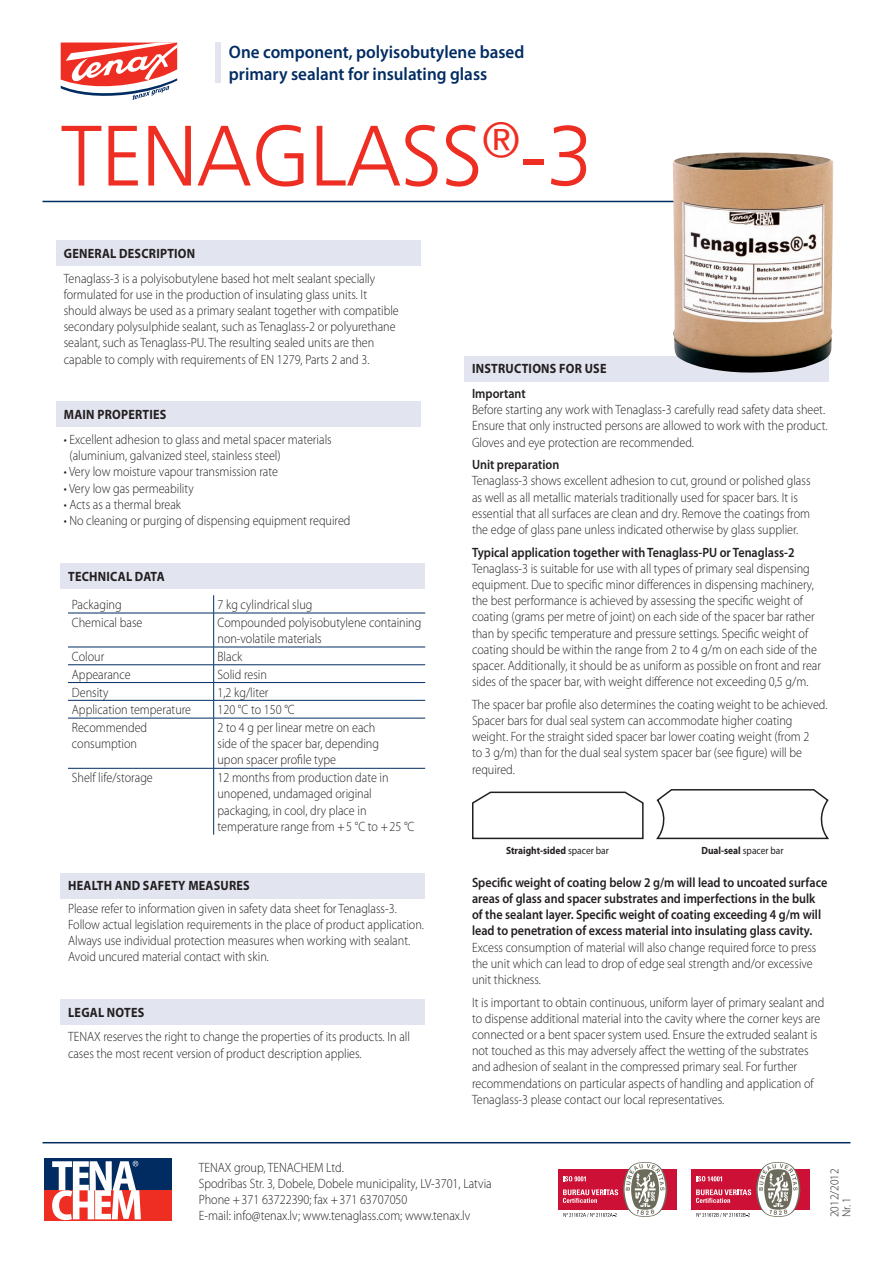
<style>
.page{position:relative;width:893px;height:1263px;background:#fff}
.page>*{position:absolute;margin:0;border:0;box-sizing:border-box;transform-origin:0 0}
.t1{font:300 85.5px "Frutiger";color:#ee2e22}
.t2{font:600 18px/21.6px "Myriad Pro";color:#002c62;scale:.95 1}
.t3{font:300 13.5px/16.2px "Myriad Pro";color:#231f20;scale:.9 1}
.t4{font:600 13.5px/16.2px "Myriad Pro";color:#231f20;scale:.9 1}
.t5{font:700 13.5px "Myriad Pro";letter-spacing:.02em;color:#231f20;scale:.9 1}
.t6{font:300 12px/12px "Myriad Pro";color:#231f20;scale:.95 1}
.t7{font:700 10.5px "Myriad Pro";color:#231f20;scale:.9 1}
.s1{font-weight:400}
</style>
<div class="page">
<svg style="left:61px;top:43px;width:116px;height:57px"></svg>
<hr style="left:43px;top:1142px;width:807px;height:1px;background:#002c62">
<div style="left:558px;top:1169px;width:119px;height:41px;background:#cd1136"></div>
<svg style="left:563px;top:1162px;width:104px;height:55px"></svg>
<div style="left:691px;top:1169px;width:119px;height:41px;background:#cd1136"></div>
<svg style="left:696px;top:1162px;width:104px;height:55px"></svg>
<div style="left:44px;top:1158px;width:128px;height:32px;background:#002c62"></div>
<div style="left:44px;top:1190px;width:128px;height:31px;background:#ee2e22"></div>
<svg style="left:52px;top:1161px;width:89px;height:59px"></svg>
<hr style="left:43px;top:201px;width:786px;height:1px;background:#002c62">
<div style="left:215px;top:43px;width:6px;height:40px;background:#e2e5f0"></div>
<div style="left:56px;top:402px;width:365px;height:25px;background:#e2e5f0"></div>
<div style="left:464px;top:356px;width:365px;height:25px;background:#e2e5f0"></div>
<svg style="left:472px;top:791px;width:172px;height:49px"></svg>
<svg style="left:656px;top:789px;width:173px;height:51px"></svg>
<div style="left:61px;top:873px;width:364px;height:25px;background:#e2e5f0"></div>
<div style="left:61px;top:999px;width:364px;height:26px;background:#e2e5f0"></div>
<div style="left:61px;top:563px;width:364px;height:26px;background:#e2e5f0"></div>
<svg style="left:213px;top:595px;width:1px;height:18px"></svg>
<hr style="left:68px;top:613px;width:146px;height:1px;background:#002c62">
<hr style="left:214px;top:613px;width:211px;height:1px;background:#002c62">
<hr style="left:213px;top:613px;width:1px;height:34px;background:#002c62">
<hr style="left:68px;top:647px;width:146px;height:1px;background:#002c62">
<hr style="left:214px;top:647px;width:211px;height:1px;background:#002c62">
<hr style="left:68px;top:664px;width:146px;height:1px;background:#002c62">
<hr style="left:214px;top:664px;width:211px;height:1px;background:#002c62">
<hr style="left:68px;top:682px;width:146px;height:1px;background:#002c62">
<hr style="left:214px;top:682px;width:211px;height:1px;background:#002c62">
<hr style="left:68px;top:700px;width:146px;height:1px;background:#002c62">
<hr style="left:214px;top:700px;width:211px;height:1px;background:#002c62">
<svg style="left:213px;top:647px;width:1px;height:71px"></svg>
<hr style="left:68px;top:718px;width:146px;height:1px;background:#002c62">
<hr style="left:214px;top:718px;width:211px;height:1px;background:#002c62">
<hr style="left:213px;top:718px;width:1px;height:50px;background:#002c62">
<hr style="left:68px;top:768px;width:146px;height:1px;background:#002c62">
<hr style="left:214px;top:768px;width:211px;height:1px;background:#002c62">
<hr style="left:213px;top:768px;width:1px;height:67px;background:#002c62">
<img style="left:673px;top:153px;width:161px;height:220px">
<div style="left:56px;top:240px;width:365px;height:26px;background:#e2e5f0"></div>
<h2 class="t2" style="left:229px;top:41px;width:312px">One component, polyisobutylene based primary sealant for insulating glass</h2>
<h1 class="t1" style="left:61px;top:106px;width:88px">TENAGLASS</h1>
<h1 class="t1" style="left:482px;top:106px;width:113px"><sup>®</sup>-3</h1>
<p class="t5" style="left:64px;top:245px;width:148px">GENERAL DESCRIPTION</p>
<p class="t3" style="left:64px;top:270px;width:374px">Tenaglass-3 is a polyisobutylene based hot melt sealant specially formulated for use in the production of insulating glass units. It should always be used as a primary sealant together with compatible secondary polysulphide sealant, such as Tenaglass-2 or polyurethane sealant, such as Tenaglass-PU. The resulting sealed units are then capable to comply with requirements of EN 1279, Parts 2 and 3.</p>
<p class="t5" style="left:64px;top:406px;width:115px">MAIN PROPERTIES</p>
<p class="t3" style="left:69px;top:431px;width:293px;text-indent:-6px">• Excellent adhesion to glass and metal spacer materials (aluminium, galvanized steel, stainless steel)</p>
<p class="t3" style="left:64px;top:464px;width:240px">• Very low moisture vapour transmission rate</p>
<p class="t3" style="left:64px;top:480px;width:146px">• Very low gas permeability</p>
<p class="t3" style="left:64px;top:496px;width:132px">• Acts as a thermal break</p>
<p class="t3" style="left:64px;top:512px;width:320px">• No cleaning or purging of dispensing equipment required</p>
<p class="t5" style="left:68px;top:567px;width:17px">TECHNICAL</p>
<p class="t5" style="left:135px;top:567px;width:9px">DATA</p>
<p class="t3" style="left:72px;top:596px;width:57px">Packaging</p>
<p class="t3" style="left:217px;top:596px;width:107px">7 kg cylindrical slug</p>
<p class="t3" style="left:72px;top:614px;width:80px">Chemical base</p>
<p class="t3" style="left:217px;top:614px;width:228px">Compounded polyisobutylene containing non-volatile materials</p>
<p class="t3" style="left:72px;top:648px;width:37px">Colour</p>
<p class="t3" style="left:217px;top:648px;width:29px">Black</p>
<p class="t3" style="left:72px;top:666px;width:67px">Appearance</p>
<p class="t3" style="left:217px;top:666px;width:56px">Solid resin</p>
<p class="t3" style="left:72px;top:684px;width:42px">Density</p>
<p class="t3" style="left:217px;top:684px;width:58px">1,2 kg/liter</p>
<p class="t3" style="left:72px;top:701px;width:134px">Application temperature</p>
<p class="t3" style="left:217px;top:701px;width:87px">120 °С to 150 °С</p>
<p class="t3" style="left:72px;top:719px;width:85px">Recommended consumption</p>
<p class="t3" style="left:217px;top:719px;width:181px">2 to 4 g per linear metre on each side of the spacer bar, depending upon spacer profile type</p>
<p class="t3" style="left:72px;top:769px;width:92px">Shelf life/storage</p>
<p class="t3" style="left:217px;top:769px;width:220px">12 months from production date in unopened, undamaged original packaging, in cool, dry place in temperature range from +5 °C to +25 °C</p>
<p class="t5" style="left:68px;top:877px;width:203px">HEALTH AND SAFETY MEASURES</p>
<p class="t3" style="left:68px;top:900px;width:397px">Please refer to information given in safety data sheet for Tenaglass-3.<br>Follow actual legislation requirements in the place of product application.<br>Always use individual protection measures when working with sealant.<br>Avoid uncured material contact with skin.</p>
<p class="t5" style="left:68px;top:1003px;width:86px">LEGAL NOTES</p>
<p class="t3" style="left:68px;top:1029px;width:381px">TENAX reserves the right to change the properties of its products. In all cases the most recent version of product description applies.</p>
<p class="t5" style="left:472px;top:360px;width:14px">INSTRUCTIONS</p>
<p class="t5" style="left:559px;top:360px;width:10px">FOR</p>
<p class="t5" style="left:585px;top:360px;width:9px">USE</p>
<p class="t4" style="left:472px;top:385px;width:61px">Important</p>
<p class="t3" style="left:472px;top:401px;width:397px">Before starting any work with Tenaglass-3 carefully read safety data sheet.<br>Ensure that only instructed persons are allowed to work with the product.<br>Gloves and eye protection are recommended.</p>
<p class="t4" style="left:472px;top:456px;width:98px">Unit preparation</p>
<p class="t3" style="left:472px;top:473px;width:378px">Tenaglass-3 shows excellent adhesion to cut, ground or polished glass as well as all metallic materials traditionally used for spacer bars. It is essential that all surfaces are clean and dry. Remove the coatings from the edge of glass pane unless indicated otherwise by glass supplier.</p>
<p class="t4" style="left:472px;top:544px;width:360px">Typical application together with Tenaglass-PU or Tenaglass-2</p>
<p class="t3" style="left:472px;top:560px;width:389px">Tenaglass-3 is suitable for use with all types of primary seal dispensing equipment. Due to specific minor differences in dispensing machinery, the best performance is achieved by assessing the specific weight of coating (grams per metre of joint) on each side of the spacer bar rather than by specific temperature and pressure settings. Specific weight of coating should be within the range from 2 to 4 g/m on each side of the spacer. Additionally, it should be as uniform as possible on front and rear sides of the spacer bar, with weight difference not exceeding 0,5 g/m.</p>
<p class="t3" style="left:472px;top:696px;width:396px">The spacer bar profile also determines the coating weight to be achieved.<br>Spacer bars for dual seal system can accommodate higher coating weight. For the straight sided spacer bar lower coating weight (from 2<br>to 3 g/m) than for the dual seal system spacer bar (see figure) will be required.</p>
<p class="t7" style="left:506px;top:844px;width:116px">STRAIGHT-SIDED <span class="s1">spacer bar</span></p>
<p class="t7" style="left:701px;top:844px;width:93px">DUAL-SEAL <span class="s1">spacer bar</span></p>
<p class="t4" style="left:472px;top:874px;width:396px">Specific weight of coating below 2 g/m will lead to uncoated surface areas of glass and spacer substrates and imperfections in the bulk of the sealant layer. Specific weight of coating exceeding 4 g/m will lead to penetration of excess material into insulating glass cavity.</p>
<p class="t3" style="left:472px;top:939px;width:384px">Excess consumption of material will also change required force to press the unit which can lead to drop of edge seal strength and/or excessive unit thickness.</p>
<p class="t3" style="left:472px;top:994px;width:393px">It is important to obtain continuous, uniform layer of primary sealant and to dispense additional material into the cavity where the corner keys are connected or a bent spacer system used. Ensure the extruded sealant is not touched as this may adversely affect the wetting of the substrates and adhesion of sealant in the compressed primary seal. For further recommendations on particular aspects of handling and application of Tenaglass-3 please contact our local representatives.</p>
<p class="t3" style="left:199px;top:1159px;width:327px">TENAX group, TENACHEM Ltd.<br>Spodrības Str. 3, Dobele, Dobele municipality, LV-3701, Latvia Phone + 371 63722390; fax + 371 63707050<br>E-mail: info@tenax.lv; www.tenaglass.com; www.tenax.lv</p>
<p class="t6" style="left:828px;top:1217px;width:53px;rotate:-90deg">2012/2012<br>Nr. 1</p>
</div>
